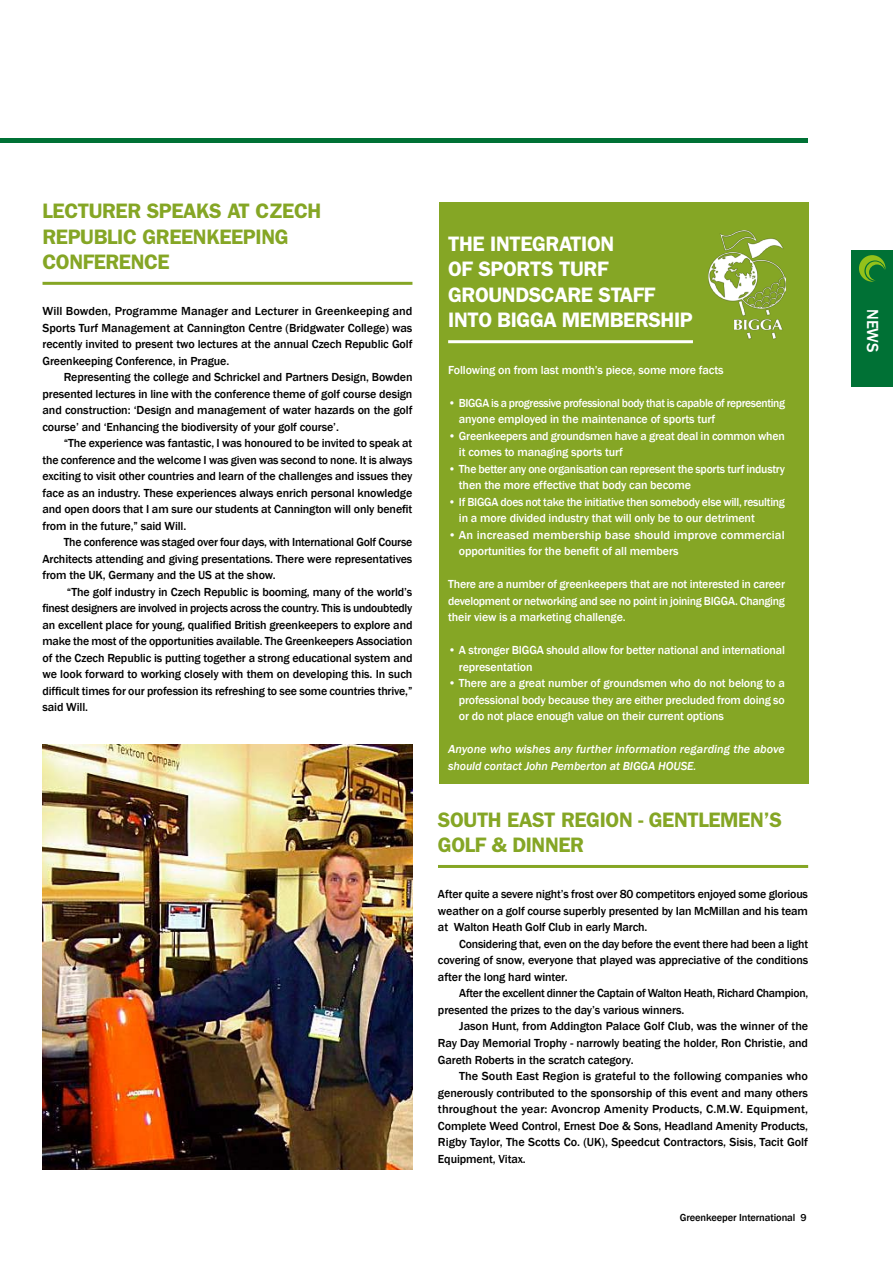
<style>
.page{position:relative;width:893px;height:1263px;background:#fff}
.page>*{position:absolute;margin:0;border:0;box-sizing:border-box;transform-origin:0 0}
.t1{font:600 21px/25.5px "Franklin Gothic";letter-spacing:-.02em;color:#85a625}
.t2{font:600 21px/25.5px "Franklin Gothic";letter-spacing:-.02em;color:#fff}
.t3{font:500 16.5px "Franklin Gothic";color:#fff}
.t4{font:500 12px/16.5px "Franklin Gothic";letter-spacing:-.01em;color:#000;text-align:justify}
.t5{font:500 12px/16.5px "Franklin Gothic";letter-spacing:-.01em;color:#fff}
.t6{font:500 12px/16.5px "Franklin Gothic";letter-spacing:-.03em;color:#fff;scale:.96 1}
.t7{font:italic 500 12px/16.5px "Franklin Gothic";color:#fff}
.t8{font:500 12px/16.5px "Franklin Gothic";letter-spacing:-.01em;color:#fff;scale:1.04 1}
.t9{font:500 10.5px "Franklin Gothic";letter-spacing:-.01em;color:#000}
</style>
<div class="page">
<hr style="left:0;top:139px;width:808px;height:4px;background:#007135">
<div style="left:852px;top:251px;width:41px;height:136px;background:#007135"></div>
<svg style="left:859px;top:255px;width:26px;height:27px"></svg>
<div style="left:439px;top:203px;width:369px;height:581px;background:#85a625"></div>
<hr style="left:448px;top:340px;width:245px;height:3px;background:#fff">
<img style="left:708px;top:230px;width:78px;height:110px">
<hr style="left:43px;top:282px;width:369px;height:3px;background:#85a625">
<img style="left:43px;top:744px;width:369px;height:425px">
<hr style="left:438px;top:865px;width:370px;height:3px;background:#85a625">
<h1 class="t1" style="left:43px;top:198px;width:280px">LECTURER SPEAKS AT CZECH<br>REPUBLIC GREENKEEPING<br>CONFERENCE</h1>
<p class="t4" style="left:43px;top:303px;width:371px">Will Bowden, Programme Manager and Lecturer in Greenkeeping and Sports Turf Management at Cannington Centre (Bridgwater College) was recently invited to present two lectures at the annual Czech Republic Golf Greenkeeping Conference, in Prague.</p>
<p class="t4" style="left:43px;top:369px;width:371px;text-indent:21px">Representing the college and Schrickel and Partners Design, Bowden presented lectures in line with the conference theme of golf course design and construction: ‘Design and management of water hazards on the golf course’ and ‘Enhancing the biodiversity of your golf course’.</p>
<p class="t4" style="left:42px;top:435px;width:372px;text-indent:21px">“The experience was fantastic, I was honoured to be invited to speak at the conference and the welcome I was given was second to none. It is always exciting to visit other countries and learn of the challenges and issues they face as an industry. These experiences always enrich personal knowledge and open doors that I am sure our students at Cannington will only benefit from in the future,” said Will.</p>
<p class="t4" style="left:43px;top:534px;width:371px;text-indent:21px">The conference was staged over four days, with International Golf Course Architects attending and giving presentations. There were representatives from the UK, Germany and the US at the show.</p>
<p class="t4" style="left:43px;top:584px;width:371px;text-indent:24px">“The golf industry in Czech Republic is booming, many of the world’s finest designers are involved in projects across the country. This is undoubtedly an excellent place for young, qualified British greenkeepers to explore and make the most of the opportunities available. The Greenkeepers Association of the Czech Republic is putting together a strong educational system and we look forward to working closely with them on developing this. In such difficult times for our profession its refreshing to see some countries thrive,” said Will.</p>
<h1 class="t2" style="left:448px;top:231px;width:55px">THE INTEGRATION<br>OF SPORTS</h1>
<h1 class="t2" style="left:559px;top:256px;width:14px">TURF</h1>
<h1 class="t2" style="left:448px;top:282px;width:15px">GROUNDSCARE</h1>
<h1 class="t2" style="left:598px;top:282px;width:13px">STAFF</h1>
<h1 class="t2" style="left:448px;top:307px;width:12px">INTO</h1>
<h1 class="t2" style="left:497px;top:307px;width:97px">BIGGA MEMBERSHIP</h1>
<p class="t5" style="left:448px;top:362px;width:277px">Following on from last month’s piece, some more facts</p>
<p class="t6" style="left:459px;top:395px;width:341px;text-indent:-11px">• BIGGA is a progressive professional body that is capable of representing anyone employed in the maintenance of sports turf</p>
<p class="t5" style="left:459px;top:428px;width:327px;text-indent:-11px">• Greenkeepers and groundsmen have a great deal in common when it comes to managing sports turf</p>
<p class="t5" style="left:459px;top:461px;width:328px;text-indent:-11px">• The better any one organisation can represent the sports turf industry then the more effective that body can become</p>
<p class="t5" style="left:459px;top:494px;width:328px;text-indent:-11px">• If BIGGA does not take the initiative then somebody else will, resulting in a more divided industry that will only be to our detriment</p>
<p class="t8" style="left:459px;top:527px;width:315px;text-indent:-11px">• An increased membership base should improve commercial opportunities for the benefit of all members</p>
<p class="t5" style="left:448px;top:576px;width:338px;text-align:justify">There are a number of greenkeepers that are not interested in career development or networking and see no point in joining BIGGA. Changing their view is a marketing challenge.</p>
<p class="t5" style="left:459px;top:642px;width:327px;text-indent:-11px">• A stronger BIGGA should allow for better national and international representation</p>
<p class="t5" style="left:459px;top:675px;width:328px;text-align:justify;text-indent:-11px">• There are a great number of groundsmen who do not belong to a professional body because they are either precluded from doing so or do not place enough value on their current options</p>
<p class="t7" style="left:448px;top:741px;width:338px">Anyone who wishes any further information regarding the above should contact John Pemberton at BIGGA HOUSE.</p>
<h1 class="t1" style="left:438px;top:807px;width:345px">SOUTH EAST REGION - GENTLEMEN’S<br>GOLF &amp; DINNER</h1>
<p class="t4" style="left:438px;top:886px;width:372px">After quite a severe night’s frost over 80 competitors enjoyed some glorious weather on a golf course superbly presented by Ian McMillan and his team at Walton Heath Golf Club in early March.</p>
<p class="t4" style="left:438px;top:936px;width:372px;text-indent:21px">Considering that, even on the day before the event there had been a light covering of snow, everyone that played was appreciative of the conditions after the long hard winter.</p>
<p class="t4" style="left:438px;top:985px;width:372px;text-indent:21px">After the excellent dinner the Captain of Walton Heath, Richard Champion, presented the prizes to the day’s various winners.</p>
<p class="t4" style="left:438px;top:1018px;width:372px;text-indent:21px">Jason Hunt, from Addington Palace Golf Club, was the winner of the Ray Day Memorial Trophy - narrowly beating the holder, Ron Christie, and Gareth Roberts in the scratch category.</p>
<p class="t4" style="left:438px;top:1068px;width:372px;text-indent:21px">The South East Region is grateful to the following companies who generously contributed to the sponsorship of this event and many others throughout the year: Avoncrop Amenity Products, C.M.W. Equipment, Complete Weed Control, Ernest Doe &amp; Sons, Headland Amenity Products, Rigby Taylor, The Scotts Co. (UK), Speedcut Contractors, Sisis, Tacit Golf Equipment, Vitax.</p>
<p class="t9" style="left:680px;top:1211px;width:128px">Greenkeeper International 9</p>
<h2 class="t3" style="left:883px;top:309px;width:45px;rotate:90deg">NEWS</h2>
</div>
